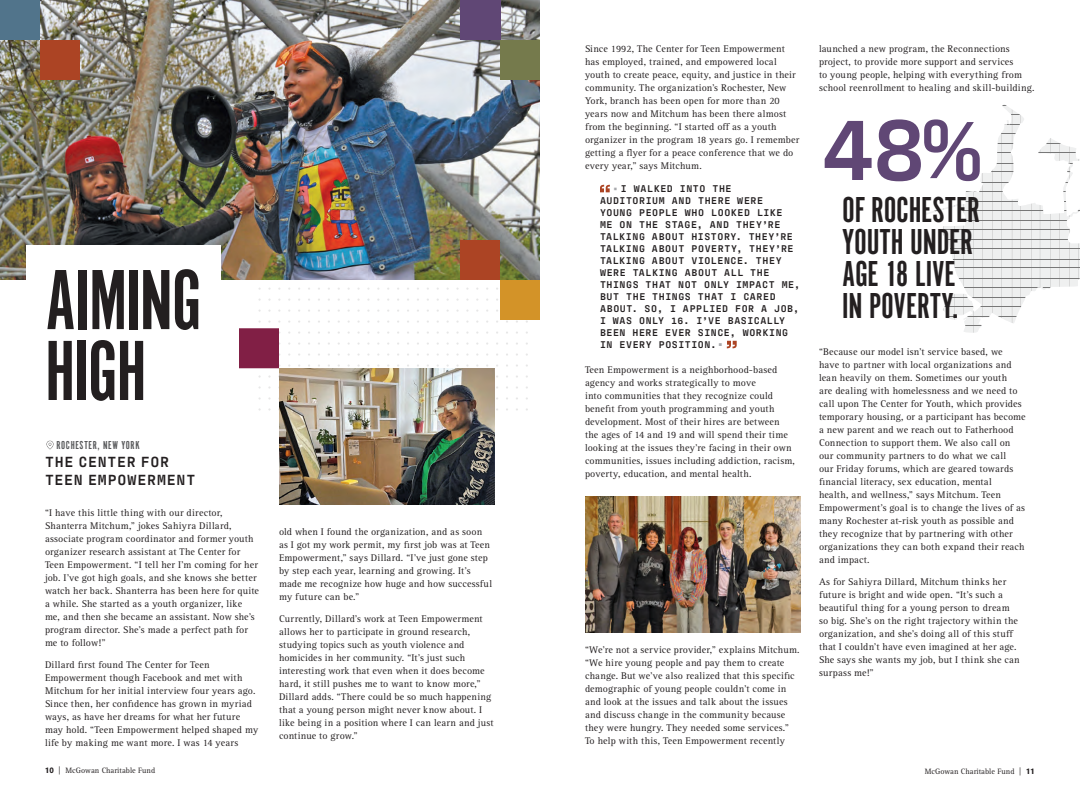
<style>
.page{position:relative;width:1080px;height:792px;background:#fff}
.page>*{position:absolute;margin:0;border:0;box-sizing:border-box;transform-origin:0 0}
.Chapter_Headline{font:600 93.5px "Antarctican Mono";color:#604775}
.Chapter_Headline-2{font:88.6px "Alternate Got No 1 D";letter-spacing:-.015em;color:#231f20}
.Body_Copy{font:37.5px/31.9px "Alternate Got No 1 D";color:#231f20}
.Charity_Name{font:600 15px/18px "Antarctican Mono";letter-spacing:.045em;color:#231f20}
.Location{font:12px "Alternate Got No 1 D";letter-spacing:.05em;color:#57585a}
.Body_Copy-2{font:10px/13px "Rotis Serif Pro";letter-spacing:.015em;color:#231f20}
.t1{font:600 10px/12px "Antarctican Mono";letter-spacing:.06em;color:#231f20}
.t2{font:8px "Rotis Serif Pro";color:#231f20}
.s1{font-size:9px;color:#a8a9ad}
.s2{color:#a8a9ad}
.s3{font-family:"Akzidenz Grotesk";font-weight:900}
</style>
<div class="page">
<svg style="left:925px;top:106px;width:155px;height:227px"></svg>
<svg style="left:46px;top:440px;width:8px;height:10px"></svg>
<svg style="left:600px;top:185px;width:10px;height:7px"></svg>
<svg style="left:727px;top:341px;width:10px;height:7px"></svg>
<img style="left:0;top:0;width:540px;height:280px">
<div style="left:26px;top:245px;width:194px;height:144px;background:#fff"></div>
<svg style="left:239px;top:321px;width:40px;height:47px"></svg>
<svg style="left:496px;top:277px;width:44px;height:46px"></svg>
<svg style="left:456px;top:233px;width:44px;height:47px"></svg>
<div style="left:40px;top:40px;width:40px;height:40px;background:#ac4424"></div>
<div style="left:0;top:0;width:40px;height:40px;background:#51748b"></div>
<div style="left:500px;top:40px;width:40px;height:40px;background:#757a4c"></div>
<div style="left:460px;top:0;width:40px;height:40px;background:#604775"></div>
<img style="left:279px;top:368px;width:216px;height:137px">
<img style="left:585px;top:496px;width:216px;height:136px">
<p class="Chapter_Headline-2" style="left:45px;top:253px;width:158px">AIMING</p>
<p class="Chapter_Headline-2" style="left:45px;top:324px;width:103px">HIGH</p>
<p class="Location" style="left:57px;top:439px;width:85px">ROCHESTER, NEW YORK</p>
<p class="Charity_Name" style="left:45px;top:452px;width:152px">THE CENTER FOR<br>TEEN EMPOWERMENT</p>
<p class="Body_Copy-2" style="left:45px;top:506px;width:216px">“I have this little thing with our director, Shanterra Mitchum,” jokes Sahiyra Dillard, associate program coordinator and former youth organizer research assistant at The Center for Teen Empowerment. “I tell her I’m coming for her job. I’ve got high goals, and she knows she better watch her back. Shanterra has been here for quite a while. She started as a youth organizer, like me, and then she became an assistant. Now she’s program director. She’s made a perfect path for me to follow!”</p>
<p class="Body_Copy-2" style="left:45px;top:658px;width:215px">Dillard first found The Center for Teen Empowerment though Facebook and met with Mitchum for her initial interview four years ago.<br>Since then, her confidence has grown in myriad ways, as have her dreams for what her future may hold. “Teen Empowerment helped shaped my life by making me want more. I was 14 years</p>
<p class="Body_Copy-2" style="left:279px;top:525px;width:215px">old when I found the organization, and as soon as I got my work permit, my first job was at Teen Empowerment,” says Dillard. “I’ve just gone step by step each year, learning and growing. It’s made me recognize how huge and how successful my future can be.”</p>
<p class="Body_Copy-2" style="left:279px;top:612px;width:216px">Currently, Dillard’s work at Teen Empowerment allows her to participate in ground research, studying topics such as youth violence and homicides in her community. “It’s just such interesting work that even when it does become hard, it still pushes me to want to know more,” Dillard adds. “There could be so much happening that a young person might never know about. I like being in a position where I can learn and just continue to grow.”</p>
<p class="Body_Copy-2" style="left:585px;top:42px;width:216px">Since 1992, The Center for Teen Empowerment has employed, trained, and empowered local youth to create peace, equity, and justice in their community. The organization’s Rochester, New York, branch has been open for more than 20 years now and Mitchum has been there almost from the beginning. “I started off as a youth organizer in the program 18 years go. I remember getting a flyer for a peace conference that we do every year,” says Mitchum.</p>
<p class="t1" style="left:600px;top:182px;width:202px;text-indent:13px"><span class="s1">•</span> I WALKED INTO THE<br>AUDITORIUM AND THERE WERE<br>YOUNG PEOPLE WHO LOOKED LIKE<br>ME ON THE STAGE, AND THEY’RE<br>TALKING ABOUT HISTORY. THEY’RE<br>TALKING ABOUT POVERTY, THEY’RE<br>TALKING ABOUT VIOLENCE. THEY<br>WERE TALKING ABOUT ALL THE<br>THINGS THAT NOT ONLY IMPACT ME,<br>BUT THE THINGS THAT I CARED<br>ABOUT. SO, I APPLIED FOR A JOB,<br>I WAS ONLY 16. I’VE BASICALLY<br>BEEN HERE EVER SINCE, WORKING<br>IN EVERY POSITION.<span class="s2">•</span></p>
<p class="Body_Copy-2" style="left:585px;top:364px;width:212px">Teen Empowerment is a neighborhood-based agency and works strategically to move<br>into communities that they recognize could benefit from youth programming and youth development. Most of their hires are between the ages of 14 and 19 and will spend their time looking at the issues they’re facing in their own communities, issues including addiction, racism, poverty, education, and mental health.</p>
<p class="Body_Copy-2" style="left:585px;top:644px;width:216px">“We’re not a service provider,” explains Mitchum. “We hire young people and pay them to create change. But we’ve also realized that this specific demographic of young people couldn’t come in and look at the issues and talk about the issues and discuss change in the community because they were hungry. They needed some services.” To help with this, Teen Empowerment recently</p>
<p class="Body_Copy-2" style="left:819px;top:42px;width:217px">launched a new program, the Reconnections project, to provide more support and services<br>to young people, helping with everything from school reenrollment to healing and skill-building.</p>
<p class="Chapter_Headline" style="left:820px;top:76px;width:161px">48%</p>
<p class="Body_Copy" style="left:842px;top:195px;width:139px">OF ROCHESTER<br>YOUTH UNDER<br>AGE 18 LIVE<br>IN POVERTY.</p>
<p class="Body_Copy-2" style="left:819px;top:345px;width:208px">“Because our model isn’t service based, we<br>have to partner with local organizations and lean heavily on them. Sometimes our youth<br>are dealing with homelessness and we need to call upon The Center for Youth, which provides temporary housing, or a participant has become a new parent and we reach out to Fatherhood Connection to support them. We also call on our community partners to do what we call<br>our Friday forums, which are geared towards financial literacy, sex education, mental<br>health, and wellness,” says Mitchum. Teen Empowerment’s goal is to change the lives of as many Rochester at-risk youth as possible and they recognize that by partnering with other organizations they can both expand their reach and impact.</p>
<p class="Body_Copy-2" style="left:819px;top:575px;width:202px">As for Sahiyra Dillard, Mitchum thinks her future is bright and wide open. “It’s such a beautiful thing for a young person to dream so big. She’s on the right trajectory within the organization, and she’s doing all of this stuff that I couldn’t have even imagined at her age.<br>She says she wants my job, but I think she can surpass me!”</p>
<p class="t2" style="left:45px;top:766px;width:112px"><span class="s3">10</span> | McGowan Charitable Fund</p>
<p class="t2" style="left:925px;top:766px;width:112px">McGowan Charitable Fund | <span class="s3">11</span></p>
</div>
